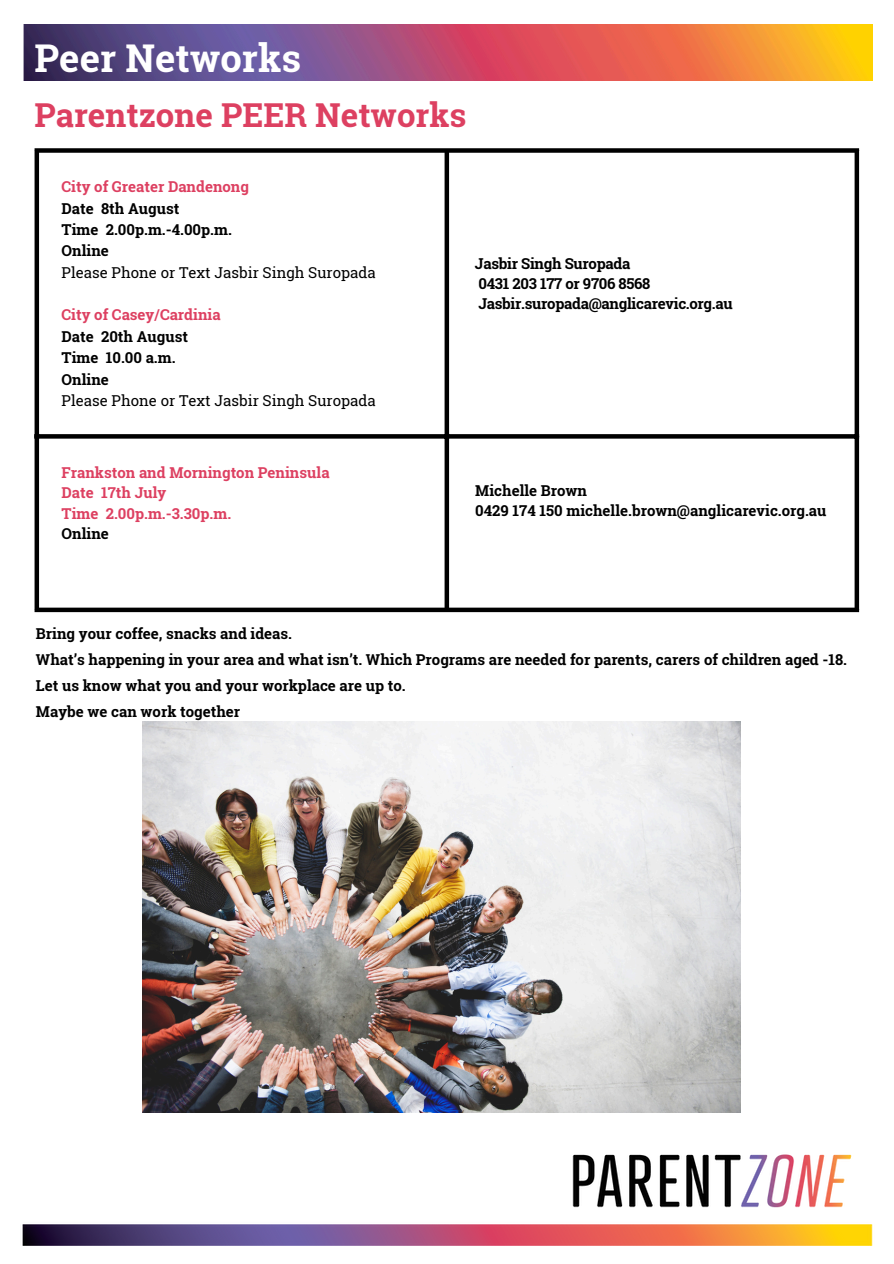
<style>
.page{position:relative;width:894px;height:1264px;background:#fff}
.page>*{position:absolute;margin:0;border:0;box-sizing:border-box;transform-origin:0 0}
.t1{font:700 38.25px "Roboto Slab";color:#fff}
.t2{font:700 33px "Roboto Slab";color:#dd4061}
.t3{font:700 15px "Roboto Slab";color:#000}
.t4{font:700 15px "Roboto Slab";color:#dd4061}
.t5{font:700 15px "Roboto Slab";letter-spacing:-.02em;color:#000}
.t6{font:15px "Roboto Slab";color:#000}
</style>
<div class="page">
<hr style="left:35px;top:153px;width:4px;height:454px;background:#000">
<div style="left:444px;top:153px;width:5px;height:454px;background:#000"></div>
<svg style="left:854px;top:153px;width:4px;height:454px;background:#252525"></svg>
<div style="left:35px;top:148px;width:823px;height:5px;background:#000"></div>
<svg style="left:39px;top:434px;width:819px;height:4px;background:#080808"></svg>
<div style="left:35px;top:607px;width:823px;height:5px;background:#000"></div>
<img style="left:22px;top:1154px;width:851px;height:92px">
<img style="left:24px;top:24px;width:848px;height:57px">
<img style="left:142px;top:721px;width:598px;height:391px">
<p class="t1" style="left:35px;top:32px;width:268px">Peer Networks</p>
<p class="t2" style="left:35px;top:93px;width:433px">Parentzone PEER Networks</p>
<p class="t4" style="left:62px;top:176px;width:189px">City of Greater Dandenong</p>
<h1 class="t3" style="left:62px;top:198px;width:119px">Date 8th August</h1>
<h2 class="t3" style="left:62px;top:219px;width:172px">Time 2.00p.m.-4.00p.m.</h2>
<p class="t3" style="left:62px;top:240px;width:49px">Online</p>
<p class="t6" style="left:62px;top:262px;width:315px">Please Phone or Text Jasbir Singh Suropada</p>
<p class="t4" style="left:62px;top:305px;width:160px">City of Casey/Cardinia</p>
<p class="t3" style="left:62px;top:326px;width:128px">Date 20th August</p>
<p class="t3" style="left:62px;top:347px;width:115px">Time 10.00 a.m.</p>
<p class="t3" style="left:62px;top:369px;width:49px">Online</p>
<p class="t6" style="left:62px;top:390px;width:315px">Please Phone or Text Jasbir Singh Suropada</p>
<p class="t5" style="left:475px;top:253px;width:157px">Jasbir Singh Suropada</p>
<p class="t5" style="left:478px;top:273px;width:173px">0431 203 177 or 9706 8568</p>
<p class="t5" style="left:478px;top:293px;width:256px">Jasbir.suropada@anglicarevic.org.au</p>
<p class="t4" style="left:62px;top:462px;width:269px">Frankston and Mornington Peninsula</p>
<p class="t4" style="left:62px;top:482px;width:106px">Date 17th July</p>
<p class="t4" style="left:62px;top:503px;width:171px">Time 2.00p.m.-3.30p.m.</p>
<p class="t3" style="left:62px;top:523px;width:49px">Online</p>
<p class="t3" style="left:475px;top:480px;width:113px">Michelle Brown</p>
<p class="t3" style="left:475px;top:500px;width:352px">0429 174 150 michelle.brown@anglicarevic.org.au</p>
<p class="t3" style="left:36px;top:623px;width:257px">Bring your coffee, snacks and ideas.</p>
<p class="t3" style="left:36px;top:649px;width:812px">What’s happening in your area and what isn’t. Which Programs are needed for parents, carers of children aged -18.</p>
<p class="t3" style="left:36px;top:675px;width:371px">Let us know what you and your workplace are up to.</p>
<p class="t3" style="left:36px;top:701px;width:206px">Maybe we can work together</p>
</div>
